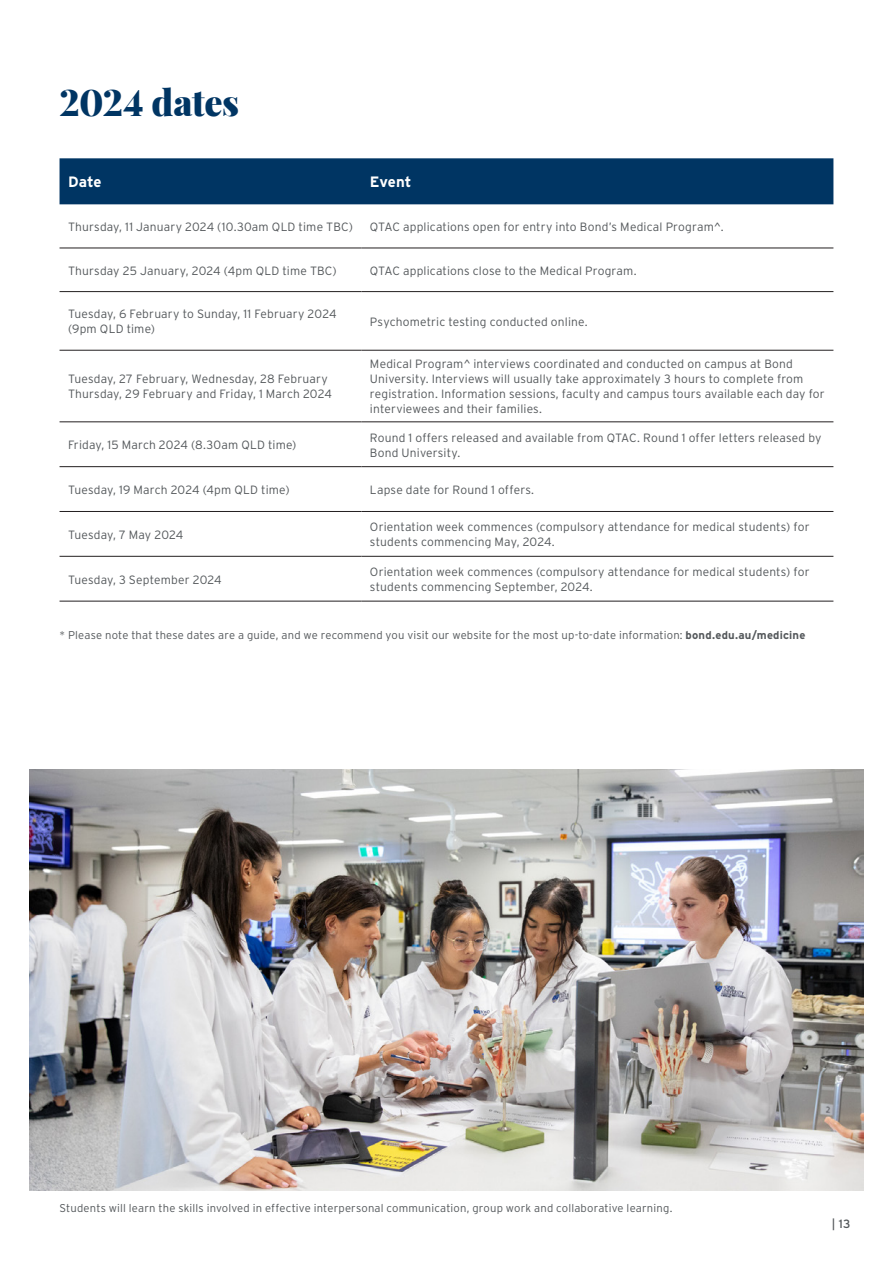
<style>
.page{position:relative;width:893px;height:1263px;background:#fff}
.page>*{position:absolute;margin:0;border:0;box-sizing:border-box;transform-origin:0 0}
.t1{font:900 36px "Playfair Display";letter-spacing:-.01em;color:#003563}
.t2{font:700 15px "Interstate";color:#fff}
.t3{font:300 12px/15px "Interstate";letter-spacing:.015em;color:#54585b}
.t4{font:12px "Interstate";color:#54585b}
.t5{font:300 11.25px "Interstate";letter-spacing:.015em;color:#54585b}
.s1{font-weight:700}
</style>
<div class="page">
<div style="left:60px;top:158px;width:773px;height:46px;background:#003563"></div>
<hr style="left:60px;top:248px;width:301px;height:1px;background:#231f20">
<hr style="left:361px;top:248px;width:472px;height:1px;background:#231f20">
<hr style="left:60px;top:291px;width:301px;height:1px;background:#231f20">
<hr style="left:361px;top:291px;width:472px;height:1px;background:#231f20">
<hr style="left:60px;top:350px;width:301px;height:1px;background:#231f20">
<hr style="left:361px;top:350px;width:472px;height:1px;background:#231f20">
<hr style="left:60px;top:421px;width:301px;height:1px;background:#231f20">
<hr style="left:361px;top:421px;width:472px;height:1px;background:#231f20">
<hr style="left:60px;top:466px;width:301px;height:1px;background:#231f20">
<hr style="left:361px;top:466px;width:472px;height:1px;background:#231f20">
<hr style="left:60px;top:511px;width:301px;height:1px;background:#231f20">
<hr style="left:361px;top:511px;width:472px;height:1px;background:#231f20">
<hr style="left:60px;top:556px;width:301px;height:1px;background:#231f20">
<hr style="left:361px;top:556px;width:472px;height:1px;background:#231f20">
<hr style="left:60px;top:601px;width:301px;height:1px;background:#231f20">
<hr style="left:361px;top:601px;width:472px;height:1px;background:#231f20">
<img style="left:30px;top:770px;width:833px;height:421px">
<h1 class="t1" style="left:60px;top:74px;width:181px">2024 dates</h1>
<p class="t2" style="left:68px;top:173px;width:35px">Date</p>
<p class="t2" style="left:370px;top:173px;width:43px">Event</p>
<p class="t3" style="left:68px;top:219px;width:286px">Thursday, 11 January 2024 (10.30am QLD time TBC)</p>
<p class="t3" style="left:370px;top:219px;width:355px">QTAC applications open for entry into Bond’s Medical Program^.</p>
<p class="t3" style="left:68px;top:263px;width:270px">Thursday 25 January, 2024 (4pm QLD time TBC)</p>
<p class="t3" style="left:370px;top:263px;width:268px">QTAC applications close to the Medical Program.</p>
<p class="t3" style="left:68px;top:306px;width:270px">Tuesday, 6 February to Sunday, 11 February 2024 (9pm QLD time)</p>
<p class="t3" style="left:370px;top:314px;width:219px">Psychometric testing conducted online.</p>
<p class="t3" style="left:68px;top:371px;width:265px">Tuesday, 27 February, Wednesday, 28 February<br>Thursday, 29 February and Friday, 1 March 2024</p>
<p class="t3" style="left:370px;top:356px;width:456px">Medical Program^ interviews coordinated and conducted on campus at Bond University. Interviews will usually take approximately 3 hours to complete from registration. Information sessions, faculty and campus tours available each day for interviewees and their families.</p>
<p class="t3" style="left:68px;top:437px;width:230px">Friday, 15 March 2024 (8.30am QLD time)</p>
<p class="t3" style="left:370px;top:430px;width:453px">Round 1 offers released and available from QTAC. Round 1 offer letters released by<br>Bond University.</p>
<p class="t3" style="left:68px;top:482px;width:223px">Tuesday, 19 March 2024 (4pm QLD time)</p>
<p class="t3" style="left:370px;top:482px;width:166px">Lapse date for Round 1 offers.</p>
<p class="t3" style="left:68px;top:527px;width:117px">Tuesday, 7 May 2024</p>
<p class="t3" style="left:370px;top:519px;width:441px">Orientation week commences (compulsory attendance for medical students) for students commencing May, 2024.</p>
<p class="t3" style="left:68px;top:572px;width:155px">Tuesday, 3 September 2024</p>
<p class="t3" style="left:370px;top:564px;width:441px">Orientation week commences (compulsory attendance for medical students) for students commencing September, 2024.</p>
<p class="t5" style="left:60px;top:628px;width:747px">* Please note that these dates are a guide, and we recommend you visit our website for the most up-to-date information: <span class="s1">bond.edu.au/medicine</span></p>
<p class="t5" style="left:60px;top:1202px;width:614px">Students will learn the skills involved in effective interpersonal communication, group work and collaborative learning.</p>
<p class="t4" style="left:832px;top:1216px;width:20px">| 13</p>
</div>
